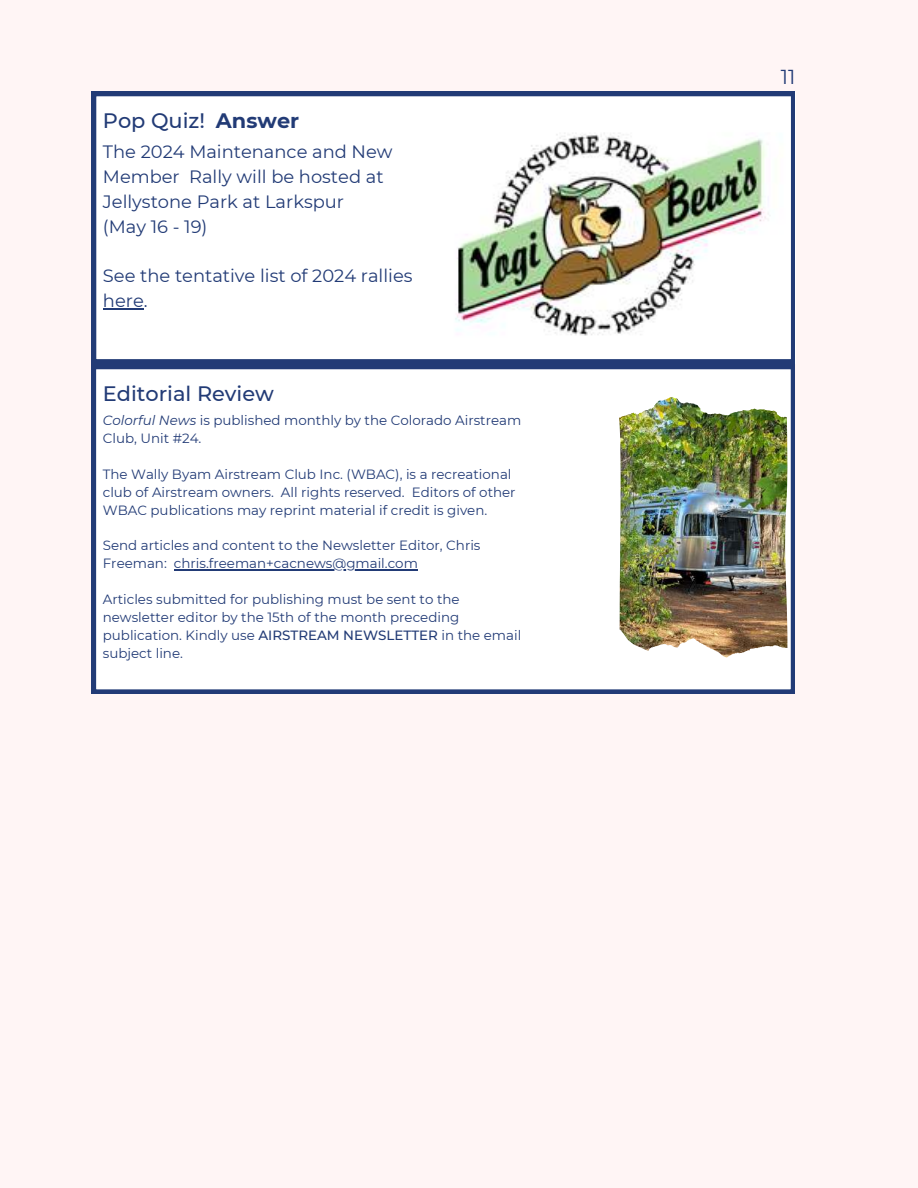
<style>
.page{position:relative;width:918px;height:1188px;background:#fff5f5}
.page>*{position:absolute;margin:0;border:0;box-sizing:border-box;transform-origin:0 0}
.t1{font:500 20.85px "Montserrat";color:#223b76}
.t2{font:20.25px "Montserrat";color:#223b76}
.t3{font:17.85px/24.8px "Montserrat";color:#223b76}
.t4{font:13.35px/17.9px "Montserrat";color:#223b76}
.s1{font-weight:700}
.s2{font-style:italic}
.s3{font-weight:500}
</style>
<div class="page">
<svg style="left:92px;top:365px;width:703px;height:329px"></svg>
<hr style="left:174px;top:569px;width:244px;height:1px;background:#223b76">
<img style="left:619px;top:421px;width:131px;height:237px">
<svg style="left:92px;top:92px;width:703px;height:272px"></svg>
<img style="left:431px;top:108px;width:356px;height:240px">
<hr style="left:103px;top:308px;width:41px;height:1px;background:#223b76">
<h1 class="t1" style="left:103px;top:108px;width:198px">Pop Quiz! <span class="s1">Answer</span></h1>
<h3 class="t3" style="left:103px;top:140px;width:291px">The 2024 Maintenance and New<br>Member Rally will be hosted at<br>Jellystone Park at Larkspur<br>(May 16 - 19)</h3>
<h3 class="t3" style="left:103px;top:263px;width:311px">See the tentative list of 2024 rallies here.</h3>
<h1 class="t1" style="left:103px;top:381px;width:173px">Editorial Review</h1>
<p class="t4" style="left:103px;top:411px;width:420px"><span class="s2">Colorful News</span> is published monthly by the Colorado Airstream<br>Club, Unit #24.</p>
<p class="t4" style="left:103px;top:465px;width:414px">The Wally Byam Airstream Club Inc. (WBAC), is a recreational club of Airstream owners. All rights reserved. Editors of other<br>WBAC publications may reprint material if credit is given.</p>
<p class="t4" style="left:103px;top:537px;width:379px">Send articles and content to the Newsletter Editor, Chris<br>Freeman: chris.freeman+cacnews@gmail.com</p>
<p class="t4" style="left:103px;top:590px;width:420px">Articles submitted for publishing must be sent to the newsletter editor by the 15th of the month preceding publication. Kindly use <span class="s3">AIRSTREAM NEWSLETTER</span> in the email subject line.</p>
<h2 class="t2" style="left:781px;top:65px;width:16px">11</h2>
</div>
